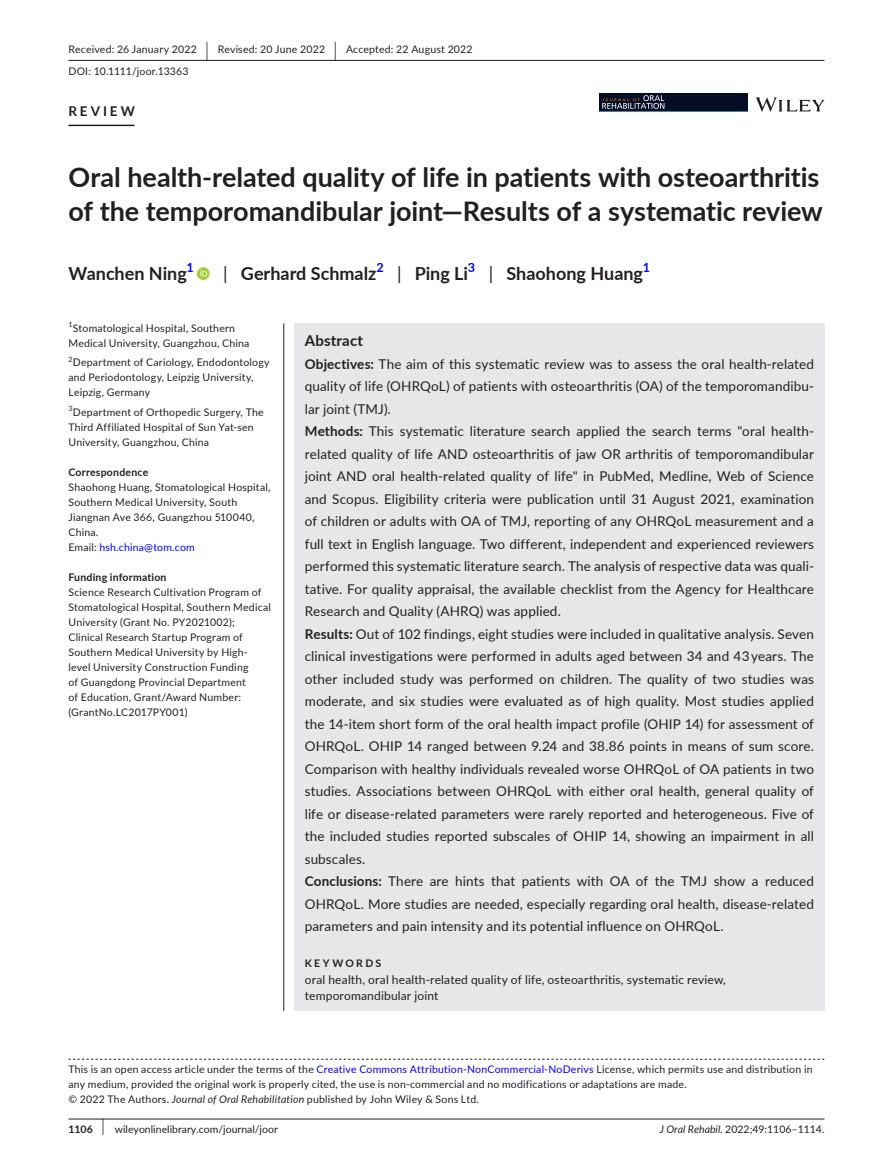
<style>
.page{position:relative;width:893px;height:1174px;background:#fff}
.page>*{position:absolute;margin:0;border:0;box-sizing:border-box;transform-origin:0 0}
.t1{font:700 27px/34.5px "Lato";letter-spacing:-.005em;color:#231f20}
.t2{font:700 18px "Lato";color:#231f20}
.t3{font:700 15px "Lato";letter-spacing:.015em;color:#231f20}
.t4{font:13.5px/22.5px "Lato";letter-spacing:.01em;color:#231f20}
.t5{font:700 13.5px "Lato";letter-spacing:.215em;color:#231f20}
.t6{font:700 12.6px "Lato";color:#00f}
.t7{font:12px/16.5px "Lato";letter-spacing:.015em;color:#231f20}
.t8{font:10.5px/15px "Lato";letter-spacing:.02em;color:#231f20}
.t9{font:10.5px "Lato";color:#231f20}
.t10{font:700 10.5px "Lato";letter-spacing:.02em;color:#231f20}
.t11{font:700 10.5px "Lato";letter-spacing:.22em;color:#231f20}
.t12{font:7.35px "Lato";color:#231f20}
.s1{font-size:19.65px}
.s2{font-weight:400}
.s3{color:#00f}
.s4{font-weight:700}
.s5{font-style:italic}
.s6{font-size:17.4px}
</style>
<div class="page">
<hr style="left:68px;top:1118px;width:756px;height:1px;background:#231f20">
<svg style="left:756px;top:97px;width:68px;height:15px"></svg>
<div style="left:599px;top:93px;width:149px;height:19px;background:#050c26"></div>
<hr style="left:599px;top:111px;width:149px;height:1px;background:#3e8690">
<svg style="left:602px;top:95px;width:62px;height:14px"></svg>
<hr style="left:68px;top:60px;width:756px;height:1px;background:#231f20">
<hr style="left:68px;top:125px;width:67px;height:1px;background:#231f20">
<svg style="left:197px;top:267px;width:13px;height:13px"></svg>
<svg style="left:200px;top:269px;width:7px;height:7px"></svg>
<svg style="left:68px;top:1058px;width:756px;height:1px"></svg>
<div style="left:294px;top:323px;width:530px;height:687px;background:#e6e7e9"></div>
<hr style="left:283px;top:323px;width:1px;height:687px;background:#231f20">
<p class="t8" style="left:68px;top:38px;width:406px;line-height:21.8px">Received: 26 January 2022 <span class="s1">|</span> Revised: 20 June 2022 <span class="s1">|</span> Accepted: 22 August 2022<br>DOI: 10.1111/joor.13363</p>
<p class="t5" style="left:68px;top:101px;width:68px">REVIEW</p>
<h1 class="t1" style="left:68px;top:159px;width:756px">Oral health-related quality of life in patients with osteoarthritis of the temporomandibular joint—Results of a systematic review</h1>
<h2 class="t2" style="left:68px;top:260px;width:120px">Wanchen Ning</h2>
<p class="t6" style="left:187px;top:258px;width:9px">1</p>
<h2 class="t2" style="left:223px;top:260px;width:155px"><span class="s2">|</span> Gerhard Schmalz</h2>
<p class="t6" style="left:376px;top:258px;width:9px">2</p>
<h2 class="t2" style="left:397px;top:260px;width:72px"><span class="s2">|</span> Ping Li</h2>
<p class="t6" style="left:468px;top:258px;width:9px">3</p>
<h2 class="t2" style="left:489px;top:260px;width:156px"><span class="s2">|</span> Shaohong Huang</h2>
<p class="t6" style="left:643px;top:258px;width:9px">1</p>
<p class="t12" style="left:68px;top:319px;width:6px">1</p>
<p class="t8" style="left:68px;top:320px;width:183px;text-indent:4px">Stomatological Hospital, Southern<br>Medical University, Guangzhou, China</p>
<p class="t12" style="left:68px;top:354px;width:6px">2</p>
<p class="t8" style="left:68px;top:355px;width:203px;text-indent:4px">Department of Cariology, Endodontology and Periodontology, Leipzig University,<br>Leipzig, Germany</p>
<p class="t8" style="left:68px;top:404px;width:197px"><sup>3</sup>Department of Orthopedic Surgery, The<br>Third Affiliated Hospital of Sun Yat-sen<br>University, Guangzhou, China</p>
<p class="t10" style="left:68px;top:464px;width:81px">Correspondence</p>
<p class="t8" style="left:68px;top:479px;width:204px">Shaohong Huang, Stomatological Hospital,<br>Southern Medical University, South<br>Jiangnan Ave 366, Guangzhou 510040,<br>China.<br>Email: <span class="s3">hsh.china@tom.com</span></p>
<p class="t10" style="left:68px;top:569px;width:100px">Funding information</p>
<p class="t8" style="left:68px;top:584px;width:204px">Science Research Cultivation Program of Stomatological Hospital, Southern Medical University (Grant No. PY2021002); Clinical Research Startup Program of Southern Medical University by High&shy;level University Construction Funding<br>of Guangdong Provincial Department<br>of Education, Grant/Award Number: (GrantNo.LC2017PY001)</p>
<p class="t3" style="left:305px;top:329px;width:60px">Abstract</p>
<p class="t4" style="left:305px;top:352px;width:511px"><span class="s4">Objectives:</span> The aim of this systematic review was to assess the oral health-related quality of life (OHRQoL) of patients with osteoarthritis (OA) of the temporomandibu&shy;lar joint (TMJ).<br><span class="s4">Methods:</span> This systematic literature search applied the search terms "oral health&shy;related quality of life AND osteoarthritis of jaw OR arthritis of temporomandibular joint AND oral health-related quality of life" in PubMed, Medline, Web of Science and Scopus. Eligibility criteria were publication until 31 August 2021, examination of children or adults with OA of TMJ, reporting of any OHRQoL measurement and a full text in English language. Two different, independent and experienced reviewers performed this systematic literature search. The analysis of respective data was quali&shy;tative. For quality appraisal, the available checklist from the Agency for Healthcare Research and Quality (AHRQ) was applied.<br><span class="s4">Results:</span> Out of 102 findings, eight studies were included in qualitative analysis. Seven clinical investigations were performed in adults aged between 34 and 43 years. The other included study was performed on children. The quality of two studies was moderate, and six studies were evaluated as of high quality. Most studies applied the 14-item short form of the oral health impact profile (OHIP 14) for assessment of OHRQoL. OHIP 14 ranged between 9.24 and 38.86 points in means of sum score.<br>Comparison with healthy individuals revealed worse OHRQoL of OA patients in two studies. Associations between OHRQoL with either oral health, general quality of life or disease-related parameters were rarely reported and heterogeneous. Five of the included studies reported subscales of OHIP 14, showing an impairment in all subscales.<br><span class="s4">Conclusions:</span> There are hints that patients with OA of the TMJ show a reduced OHRQoL. More studies are needed, especially regarding oral health, disease-related parameters and pain intensity and its potential influence on OHRQoL.</p>
<p class="t11" style="left:305px;top:955px;width:78px">KEYWORDS</p>
<p class="t7" style="left:305px;top:970px;width:423px">oral health, oral health-related quality of life, osteoarthritis, systematic review, temporomandibular joint</p>
<p class="t8" style="left:68px;top:1061px;width:746px">This is an open access article under the terms of the <span class="s3">Creative Commons Attribution-NonCommercial-NoDerivs</span> License, which permits use and distribution in any medium, provided the original work is properly cited, the use is non-commercial and no modifications or adaptations are made.<br>© 2022 The Authors. <span class="s5">Journal of Oral Rehabilitation</span> published by John Wiley &amp; Sons Ltd.</p>
<p class="t9" style="left:68px;top:1121px;width:211px"><span class="s4">1106</span> <span class="s6">|</span> wileyonlinelibrary.com/journal/joor</p>
<p class="t9" style="left:660px;top:1121px;width:166px"><span class="s5">J Oral Rehabil.</span> 2022;49:1106–1114.</p>
</div>
